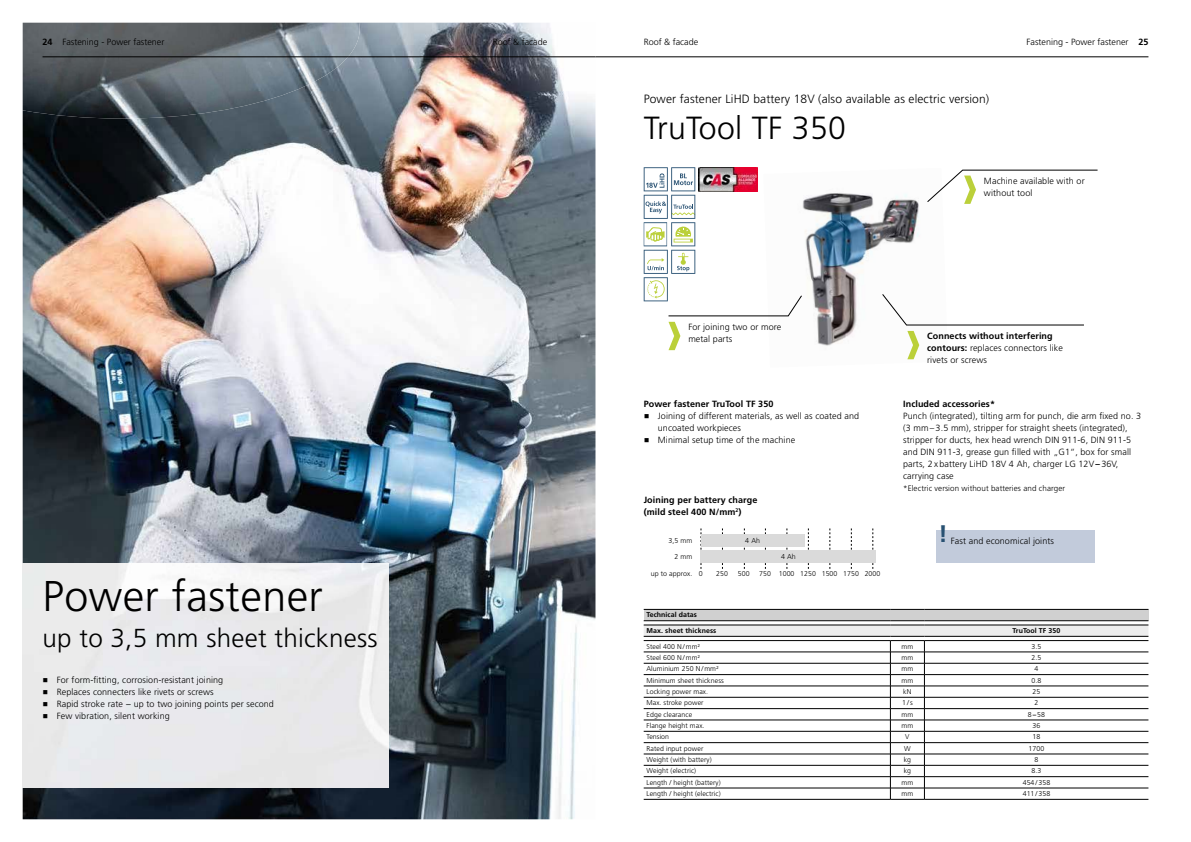
<style>
.page{position:relative;width:1191px;height:842px;background:#fff}
.page>*{position:absolute;margin:0;border:0;box-sizing:border-box;transform-origin:0 0}
.t1{font:300 43px "Frutiger LT Pro";letter-spacing:.01em;color:#000}
.t2{font:300 32px "Frutiger LT Pro";letter-spacing:.01em;color:#000}
.t3{font:300 26px "Frutiger LT Pro";letter-spacing:.01em;color:#000}
.t4{font:700 24px "Frutiger LT Pro";color:#285172}
.t5{font:300 12px "Frutiger LT Pro";letter-spacing:.01em;color:#000}
.t6{font:300 9px/12px "Frutiger LT Pro";letter-spacing:.01em;color:#000}
.t7{font:700 9px/12px "Frutiger LT Pro";letter-spacing:.01em;color:#000}
.t8{font:300 8px "Frutiger LT Pro";letter-spacing:.01em;color:#000}
.t9{font:300 7.1px "Frutiger LT Pro";letter-spacing:.01em;color:#000}
.t10{font:300 7px "Frutiger LT Pro";letter-spacing:.01em;color:#000}
.t11{font:700 7px "Frutiger LT Pro";letter-spacing:.01em;color:#000}
.s1{font-weight:700}
</style>
<div class="page">
<img style="left:763px;top:193px;width:185px;height:167px">
<svg style="left:927px;top:170px;width:171px;height:34px"></svg>
<svg style="left:668px;top:322px;width:12px;height:28px"></svg>
<img style="left:23px;top:23px;width:572px;height:796px">
<svg style="left:907px;top:331px;width:12px;height:28px"></svg>
<svg style="left:882px;top:294px;width:202px;height:31px"></svg>
<svg style="left:786px;top:528px;width:1px;height:41px"></svg>
<svg style="left:744px;top:528px;width:1px;height:41px"></svg>
<svg style="left:700px;top:528px;width:1px;height:41px"></svg>
<svg style="left:722px;top:528px;width:1px;height:41px"></svg>
<svg style="left:765px;top:528px;width:1px;height:41px"></svg>
<svg style="left:808px;top:528px;width:1px;height:41px"></svg>
<svg style="left:829px;top:528px;width:1px;height:41px"></svg>
<svg style="left:851px;top:528px;width:1px;height:41px"></svg>
<svg style="left:872px;top:528px;width:1px;height:41px"></svg>
<div style="left:700px;top:535px;width:104px;height:12px;background:#dadada"></div>
<div style="left:700px;top:551px;width:176px;height:12px;background:#dadada"></div>
<svg style="left:643px;top:167px;width:159px;height:149px"></svg>
<img style="left:23px;top:23px;width:337px;height:96px">
<hr style="left:595px;top:57px;width:553px;height:1px;background:#000">
<hr style="left:43px;top:57px;width:552px;height:1px;background:#000">
<img style="left:23px;top:563px;width:365px;height:224px">
<div style="left:643px;top:609px;width:505px;height:12px;background:#d0d0d0"></div>
<hr style="left:643px;top:609px;width:247px;height:1px;background:#000">
<hr style="left:890px;top:609px;width:34px;height:1px;background:#000">
<hr style="left:924px;top:609px;width:224px;height:1px;background:#000">
<hr style="left:643px;top:620px;width:247px;height:1px;background:#000">
<hr style="left:890px;top:620px;width:34px;height:1px;background:#000">
<hr style="left:924px;top:620px;width:224px;height:1px;background:#000">
<hr style="left:643px;top:799px;width:247px;height:1px;background:#000">
<svg style="left:643px;top:621px;width:505px;height:178px"></svg>
<hr style="left:890px;top:788px;width:34px;height:1px;background:#000">
<hr style="left:924px;top:788px;width:224px;height:1px;background:#000">
<hr style="left:890px;top:799px;width:34px;height:1px;background:#000">
<hr style="left:924px;top:799px;width:224px;height:1px;background:#000">
<div style="left:935px;top:531px;width:159px;height:32px;background:#c2cbdb"></div>
<svg style="left:43px;top:678px;width:4px;height:4px"></svg>
<svg style="left:43px;top:690px;width:4px;height:4px"></svg>
<svg style="left:43px;top:702px;width:4px;height:4px"></svg>
<svg style="left:43px;top:714px;width:4px;height:4px"></svg>
<p class="t6" style="left:43px;top:36px;width:123px"><span class="s1">24</span> Fastening - Power fastener</p>
<p class="t6" style="left:493px;top:36px;width:56px">Roof &amp; facade</p>
<p class="t6" style="left:643px;top:36px;width:56px">Roof &amp; facade</p>
<p class="t6" style="left:1026px;top:36px;width:123px">Fastening - Power fastener <span class="s1">25</span></p>
<h3 class="t5" style="left:643px;top:92px;width:347px">Power fastener LiHD battery 18V (also available as electric version)</h3>
<h2 class="t2" style="left:643px;top:110px;width:204px">TruTool TF 350</h2>
<h1 class="t1" style="left:43px;top:571px;width:282px">Power fastener</h1>
<h3 class="t3" style="left:43px;top:623px;width:336px">up to 3,5 mm sheet thickness</h3>
<p class="t6" style="left:57px;top:674px;width:219px">For form-fitting, corrosion-resistant joining<br>Replaces connecters like rivets or screws<br>Rapid stroke rate − up to two joining points per second Few vibration, silent working</p>
<p class="t6" style="left:984px;top:175px;width:102px">Machine available with or without tool</p>
<p class="t6" style="left:688px;top:321px;width:94px">For joining two or more metal parts</p>
<p class="t7" style="left:643px;top:398px;width:131px">Power fastener TruTool TF 350</p>
<p class="t6" style="left:658px;top:410px;width:203px">Joining of different materials, as well as coated and uncoated workpieces<br>Minimal setup time of the machine</p>
<p class="t7" style="left:643px;top:494px;width:115px">Joining per battery charge (mild steel 400 N/mm<sup>2</sup>)</p>
<p class="t9" style="left:668px;top:537px;width:25px">3,5 mm</p>
<p class="t9" style="left:745px;top:537px;width:16px">4 Ah</p>
<p class="t9" style="left:674px;top:553px;width:19px">2 mm</p>
<p class="t9" style="left:781px;top:553px;width:16px">4 Ah</p>
<p class="t9" style="left:699px;top:569px;width:5px">0</p>
<p class="t10" style="left:738px;top:569px;width:13px">500</p>
<p class="t10" style="left:716px;top:569px;width:13px">250</p>
<p class="t10" style="left:759px;top:569px;width:123px">750 1000 1250 1500 1750 2000</p>
<p class="t9" style="left:651px;top:569px;width:43px">up to approx.</p>
<p class="t6" style="left:927px;top:330px;width:137px"><span class="s1">Connects without interfering contours:</span> replaces connectors like rivets or screws</p>
<p class="t7" style="left:903px;top:398px;width:93px">Included accessories*</p>
<p class="t6" style="left:903px;top:410px;width:239px">Punch (integrated), tilting arm for punch, die arm fixed no. 3 (3 mm – 3.5 mm), stripper for straight sheets (integrated), stripper for ducts, hex head wrench DIN 911-6, DIN 911-5 and DIN 911-3, grease gun filled with „G1“, box for small parts, 2 x battery LiHD 18V 4 Ah, charger LG 12V<span class="s1">–</span> 36V, carrying case</p>
<p class="t8" style="left:903px;top:484px;width:163px">*Electric version without batteries and charger</p>
<h3 class="t4" style="left:938px;top:520px;width:11px">!</h3>
<p class="t6" style="left:950px;top:535px;width:105px">Fast and economical joints</p>
<p class="t11" style="left:646px;top:611px;width:52px">Technical datas</p>
<p class="t11" style="left:646px;top:626px;width:71px">Max. sheet thickness</p>
<p class="t11" style="left:1012px;top:626px;width:49px">TruTool TF 350</p>
<p class="t10" style="left:646px;top:642px;width:55px">Steel 400 N/mm²</p>
<p class="t10" style="left:901px;top:642px;width:13px">mm</p>
<p class="t10" style="left:1031px;top:642px;width:11px">3.5</p>
<p class="t10" style="left:646px;top:653px;width:55px">Steel 600 N/mm²</p>
<p class="t10" style="left:901px;top:653px;width:13px">mm</p>
<p class="t10" style="left:1031px;top:653px;width:11px">2.5</p>
<p class="t10" style="left:646px;top:665px;width:74px">Aluminium 250 N/mm²</p>
<p class="t10" style="left:901px;top:665px;width:13px">mm</p>
<p class="t10" style="left:1034px;top:665px;width:5px">4</p>
<p class="t10" style="left:646px;top:676px;width:79px">Minimum sheet thickness</p>
<p class="t10" style="left:901px;top:676px;width:13px">mm</p>
<p class="t10" style="left:1031px;top:676px;width:11px">0.8</p>
<p class="t10" style="left:646px;top:687px;width:63px">Locking power max.</p>
<p class="t10" style="left:903px;top:687px;width:10px">kN</p>
<p class="t10" style="left:1032px;top:687px;width:9px">25</p>
<p class="t10" style="left:646px;top:699px;width:59px">Max. stroke power</p>
<p class="t10" style="left:902px;top:699px;width:12px">1/s</p>
<p class="t10" style="left:1034px;top:699px;width:5px">2</p>
<p class="t10" style="left:646px;top:710px;width:47px">Edge clearance</p>
<p class="t10" style="left:901px;top:710px;width:13px">mm</p>
<p class="t10" style="left:1027px;top:710px;width:19px">8<span class="s1">–</span>58</p>
<p class="t10" style="left:646px;top:721px;width:59px">Flange height max.</p>
<p class="t10" style="left:901px;top:721px;width:13px">mm</p>
<p class="t10" style="left:1032px;top:721px;width:9px">36</p>
<p class="t10" style="left:646px;top:733px;width:24px">Tension</p>
<p class="t10" style="left:905px;top:733px;width:6px">V</p>
<p class="t10" style="left:1032px;top:733px;width:9px">18</p>
<p class="t10" style="left:646px;top:744px;width:58px">Rated input power</p>
<p class="t10" style="left:904px;top:744px;width:8px">W</p>
<p class="t10" style="left:1028px;top:744px;width:17px">1700</p>
<p class="t10" style="left:646px;top:755px;width:67px">Weight (with battery)</p>
<p class="t10" style="left:903px;top:755px;width:9px">kg</p>
<p class="t10" style="left:1034px;top:755px;width:5px">8</p>
<p class="t10" style="left:646px;top:767px;width:51px">Weight (electric)</p>
<p class="t10" style="left:903px;top:767px;width:9px">kg</p>
<p class="t10" style="left:1031px;top:767px;width:11px">8.3</p>
<p class="t10" style="left:646px;top:778px;width:76px">Length / height (battery)</p>
<p class="t10" style="left:901px;top:778px;width:13px">mm</p>
<p class="t10" style="left:1022px;top:778px;width:29px">454 /358</p>
<p class="t10" style="left:646px;top:790px;width:76px">Length / height (electric)</p>
<p class="t10" style="left:901px;top:790px;width:13px">mm</p>
<p class="t10" style="left:1022px;top:790px;width:29px">411 /358</p>
</div>
